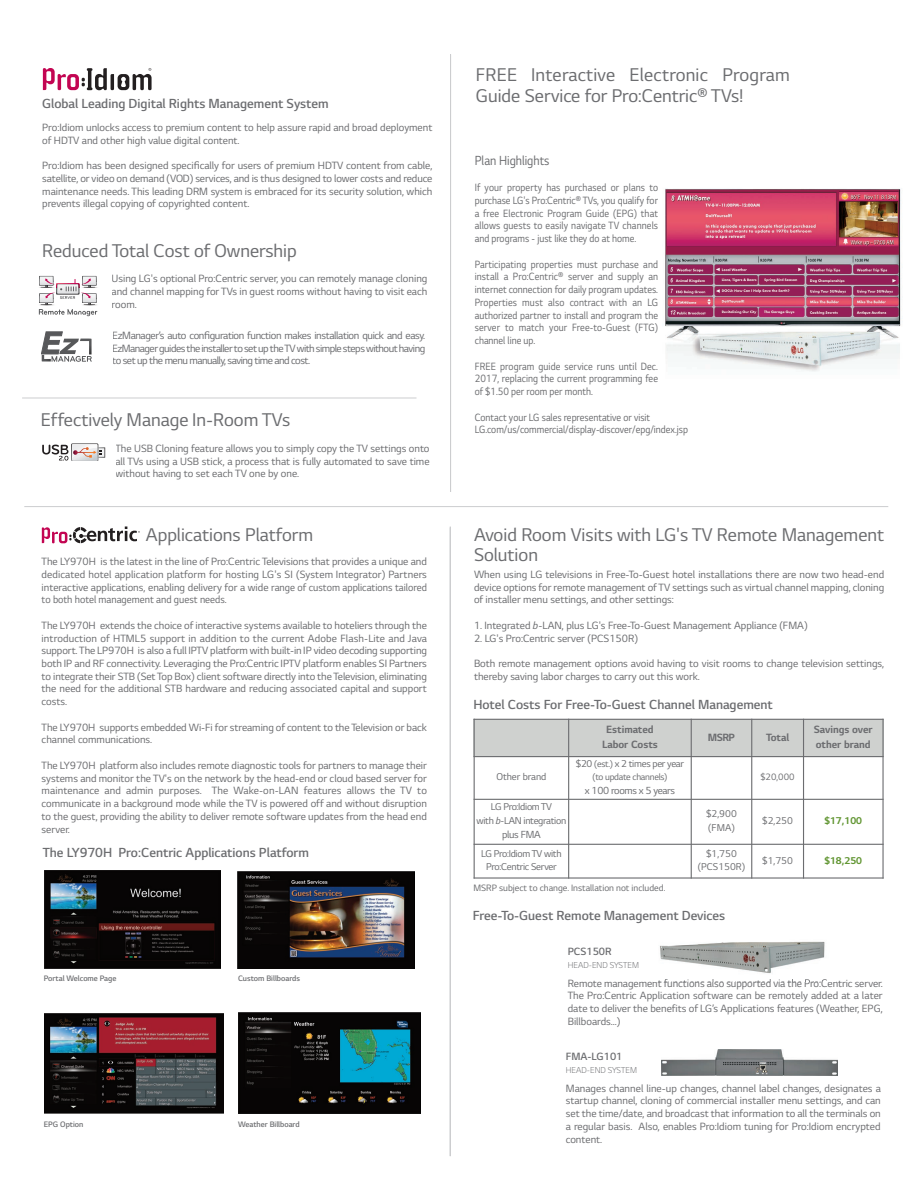
<style>
.page{position:relative;width:918px;height:1188px;background:#fff}
.page>*{position:absolute;margin:0;border:0;box-sizing:border-box;transform-origin:0 0}
.t1{font:21px/19.5px "LG Smart";color:#6c6d70}
.t2{font:300 15px "LG Smart";color:#6c6d70}
.t3{font:15px "LG Smart";color:#6c6d70;scale:.9 1}
.t4{font:12px/12.8px "LG Smart";color:#6c6d70;text-align:justify}
.t5{font:12px/12.8px "LG Smart";color:#6c6d70;text-align:justify;scale:.9 1}
.t6{font:700 12px/14.4px "LG Smart";color:#6c6d70;text-align:center}
.t7{font:300 12px "LG Smart";color:#6c6d70}
.t8{font:11.7px "LG Smart";letter-spacing:-.025em;color:#6c6d70}
.t9{font:11.25px/13.5px "LG Smart";letter-spacing:-.025em;color:#6c6d70;text-align:center}
.t10{font:11.25px/13.5px "LG Smart";color:#6c6d70;text-align:center}
.t11{font:700 11.25px "LG Smart";color:#629633}
.t12{font:10.5px "LG Smart";color:#6c6d70}
.t13{font:10.5px "LG Smart";letter-spacing:-.025em;color:#6c6d70}
.t14{font:300 9.75px "LG Smart";color:#6c6d70}
.t15{font:300 9px "LG Smart";color:#6c6d70}
.s1{font-style:italic}
.s2{font-size:10.5px}
</style>
<div class="page">
<svg style="left:42px;top:444px;width:63px;height:17px"></svg>
<img style="left:661px;top:1050px;width:177px;height:26px">
<hr style="left:450px;top:526px;width:1px;height:630px;background:#cccdcf">
<div style="left:474px;top:719px;width:95px;height:38px;background:#cfd1cf"></div>
<div style="left:569px;top:719px;width:122px;height:38px;background:#cfd1cf"></div>
<div style="left:691px;top:719px;width:61px;height:38px;background:#cfd1cf"></div>
<div style="left:752px;top:719px;width:52px;height:38px;background:#cfd1cf"></div>
<div style="left:804px;top:719px;width:80px;height:38px;background:#cfd1cf"></div>
<hr style="left:474px;top:719px;width:1px;height:160px;background:#6c6d70">
<hr style="left:568px;top:719px;width:1px;height:160px;background:#6c6d70">
<hr style="left:691px;top:719px;width:1px;height:160px;background:#6c6d70">
<hr style="left:751px;top:719px;width:1px;height:160px;background:#6c6d70">
<hr style="left:803px;top:719px;width:1px;height:160px;background:#6c6d70">
<hr style="left:882px;top:719px;width:2px;height:160px;background:#6c6d70">
<hr style="left:474px;top:719px;width:410px;height:1px;background:#6c6d70">
<hr style="left:474px;top:756px;width:410px;height:1px;background:#6c6d70">
<hr style="left:474px;top:799px;width:410px;height:1px;background:#6c6d70">
<hr style="left:474px;top:844px;width:410px;height:1px;background:#6c6d70">
<hr style="left:474px;top:877px;width:410px;height:2px;background:#6c6d70">
<img style="left:658px;top:941px;width:169px;height:40px">
<img style="left:44px;top:870px;width:176px;height:99px">
<svg style="left:38px;top:276px;width:60px;height:40px"></svg>
<svg style="left:41px;top:332px;width:51px;height:30px"></svg>
<svg style="left:43px;top:68px;width:109px;height:22px"></svg>
<img style="left:238px;top:871px;width:176px;height:98px">
<img style="left:45px;top:1014px;width:178px;height:99px">
<img style="left:238px;top:1013px;width:183px;height:101px">
<img style="left:665px;top:188px;width:237px;height:184px">
<hr style="left:450px;top:54px;width:1px;height:438px;background:#cccdcf">
<hr style="left:22px;top:398px;width:395px;height:1px;background:#cccdcf">
<hr style="left:24px;top:506px;width:864px;height:1px;background:#cccdcf">
<svg style="left:42px;top:526px;width:98px;height:17px"></svg>
<p class="t2" style="left:42px;top:95px;width:288px">Global Leading Digital Rights Management System</p>
<p class="t4" style="left:42px;top:121px;width:392px">Pro:Idiom unlocks access to premium content to help assure rapid and broad deployment of HDTV and other high value digital content.</p>
<p class="t4" style="left:42px;top:159px;width:392px">Pro:Idiom has been designed specifically for users of premium HDTV content from cable, satellite, or video on demand (VOD) services, and is thus designed to lower costs and reduce maintenance needs. This leading DRM system is embraced for its security solution, which prevents illegal copying of copyrighted content.</p>
<h1 class="t1" style="left:42px;top:241px;width:256px">Reduced Total Cost of Ownership</h1>
<p class="t4" style="left:112px;top:272px;width:317px">Using LG's optional Pro:Centric server, you can remotely manage cloning and channel mapping for TVs in guest rooms without having to visit each room.</p>
<p class="t4" style="left:112px;top:329px;width:315px">EzManager’s auto configuration function makes installation quick and easy.<br>EzManager guides the installer to set up the TV with simple steps without having to set up the menu manually, saving time and cost.</p>
<h1 class="t1" style="left:41px;top:410px;width:251px">Effectively Manage In-Room TVs</h1>
<p class="t4" style="left:116px;top:442px;width:316px">The USB Cloning feature allows you to simply copy the TV settings onto all TVs using a USB stick, a process that is fully automated to save time without having to set each TV one by one.</p>
<h1 class="t1" style="left:146px;top:525px;width:169px">Applications Platform</h1>
<p class="t4" style="left:42px;top:555px;width:387px">The LY970H is the latest in the line of Pro:Centric Televisions that provides a unique and dedicated hotel application platform for hosting LG's SI (System Integrator) Partners interactive applications, enabling delivery for a wide range of custom applications tailored to both hotel management and guest needs.</p>
<p class="t4" style="left:42px;top:619px;width:387px">The LY970H extends the choice of interactive systems available to hoteliers through the introduction of HTML5 support in addition to the current Adobe Flash-Lite and Java support. The LP970H is also a full IPTV platform with built-in IP video decoding supporting both IP and RF connectivity. Leveraging the Pro:Centric IPTV platform enables SI Partners to integrate their STB (Set Top Box) client software directly into the Television, eliminating the need for the additional STB hardware and reducing associated capital and support costs.</p>
<p class="t4" style="left:42px;top:721px;width:387px">The LY970H supports embedded Wi-Fi for streaming of content to the Television or back channel communications.</p>
<p class="t4" style="left:42px;top:759px;width:387px">The LY970H platform also includes remote diagnostic tools for partners to manage their systems and monitor the TV's on the network by the head-end or cloud based server for maintenance and admin purposes. The Wake-on-LAN features allows the TV to communicate in a background mode while the TV is powered off and without disruption to the guest, providing the ability to deliver remote software updates from the head end server.</p>
<p class="t2" style="left:43px;top:844px;width:268px">The LY970H Pro:Centric Applications Platform</p>
<p class="t15" style="left:44px;top:973px;width:74px">Portal Welcome Page</p>
<p class="t15" style="left:238px;top:974px;width:63px">Custom Billboards</p>
<p class="t15" style="left:44px;top:1120px;width:41px">EPG Option</p>
<p class="t15" style="left:238px;top:1120px;width:63px">Weather Billboard</p>
<h1 class="t1" style="left:476px;top:65px;width:315px;line-height:21px">FREE Interactive Electronic Program<br>Guide Service for Pro:Centric® TVs!</h1>
<p class="t3" style="left:475px;top:152px;width:85px">Plan Highlights</p>
<p class="t5" style="left:475px;top:181px;width:205px">If your property has purchased or plans to purchase LG's Pro:Centric® TVs, you qualify for a free Electronic Program Guide (EPG) that allows guests to easily navigate TV channels and programs - just like they do at home.</p>
<p class="t5" style="left:475px;top:258px;width:205px">Participating properties must purchase and install a Pro:Centric® server and supply an internet connection for daily program updates.<br>Properties must also contract with an LG authorized partner to install and program the server to match your Free-to-Guest (FTG) channel line up.</p>
<p class="t5" style="left:475px;top:360px;width:205px">FREE program guide service runs until Dec.<br>2017, replacing the current programming fee of $1.50 per room per month.</p>
<p class="t5" style="left:475px;top:411px;width:238px">Contact your LG sales representative or visit<br>LG.com/us/commercial/display-discover/epg/index.jsp</p>
<h1 class="t1" style="left:474px;top:525px;width:412px">Avoid Room Visits with LG's TV Remote Management<br>Solution</h1>
<p class="t4" style="left:474px;top:568px;width:412px">When using LG televisions in Free-To-Guest hotel installations there are now two head-end device options for remote management of TV settings such as virtual channel mapping, cloning of installer menu settings, and other settings:</p>
<p class="t4" style="left:474px;top:619px;width:335px">1. Integrated <span class="s1">b</span>-LAN, plus LG's Free-To-Guest Management Appliance (FMA)</p>
<p class="t4" style="left:474px;top:625px;width:412px;line-height:25.5px">2. LG's Pro:Centric server (PCS150R)<br>Both remote management options avoid having to visit rooms to change television settings,</p>
<p class="t4" style="left:474px;top:670px;width:228px">thereby saving labor charges to carry out this work.</p>
<p class="t2" style="left:473px;top:696px;width:301px">Hotel Costs For Free-To-Guest Channel Management</p>
<p class="t10" style="left:496px;top:770px;width:52px">Other brand</p>
<p class="t9" style="left:477px;top:800px;width:91px">LG Pro:Idiom TV<br>with <span class="s1">b</span>-LAN integration</p>
<p class="t8" style="left:502px;top:828px;width:40px">plus FMA</p>
<p class="t6" style="left:602px;top:723px;width:57px">Estimated<br>Labor Costs</p>
<p class="t6" style="left:708px;top:730px;width:29px">MSRP</p>
<p class="t6" style="left:766px;top:730px;width:24px">Total</p>
<p class="t6" style="left:814px;top:723px;width:60px;text-align:left">Savings over other brand</p>
<p class="t9" style="left:576px;top:757px;width:110px">$20 <span class="s2">(est.)</span> x 2 times per year</p>
<p class="t13" style="left:593px;top:771px;width:76px">(to update channels)</p>
<p class="t8" style="left:585px;top:784px;width:92px">x 100 rooms x 5 years</p>
<p class="t12" style="left:761px;top:771px;width:36px">$20,000</p>
<p class="t9" style="left:706px;top:807px;width:32px;text-align:left">$2,900 (FMA)</p>
<p class="t9" style="left:762px;top:814px;width:32px">$2,250</p>
<p class="t11" style="left:825px;top:815px;width:39px">$17,100</p>
<p class="t9" style="left:481px;top:847px;width:82px">LG Pro:Idiom TV with<br>Pro:Centric Server</p>
<p class="t10" style="left:698px;top:847px;width:49px">$1,750 (PCS150R)</p>
<p class="t9" style="left:762px;top:854px;width:32px">$1,750</p>
<p class="t11" style="left:825px;top:854px;width:39px">$18,250</p>
<p class="t12" style="left:473px;top:882px;width:194px">MSRP subject to change. Installation not included.</p>
<p class="t2" style="left:473px;top:907px;width:254px">Free-To-Guest Remote Management Devices</p>
<p class="t7" style="left:568px;top:945px;width:45px">PCS150R</p>
<p class="t14" style="left:568px;top:960px;width:73px">HEAD-END SYSTEM</p>
<p class="t4" style="left:568px;top:977px;width:317px">Remote management functions also supported via the Pro:Centric server.<br>The Pro:Centric Application software can be remotely added at a later date to deliver the benefits of LG’s Applications features (Weather, EPG, Billboards...)</p>
<p class="t7" style="left:566px;top:1050px;width:58px">FMA-LG101</p>
<p class="t14" style="left:566px;top:1065px;width:73px">HEAD-END SYSTEM</p>
<p class="t4" style="left:566px;top:1082px;width:317px">Manages channel line-up changes, channel label changes, designates a startup channel, cloning of commercial installer menu settings, and can set the time/date, and broadcast that information to all the terminals on a regular basis. Also, enables Pro:Idiom tuning for Pro:Idiom encrypted content.</p>
</div>
